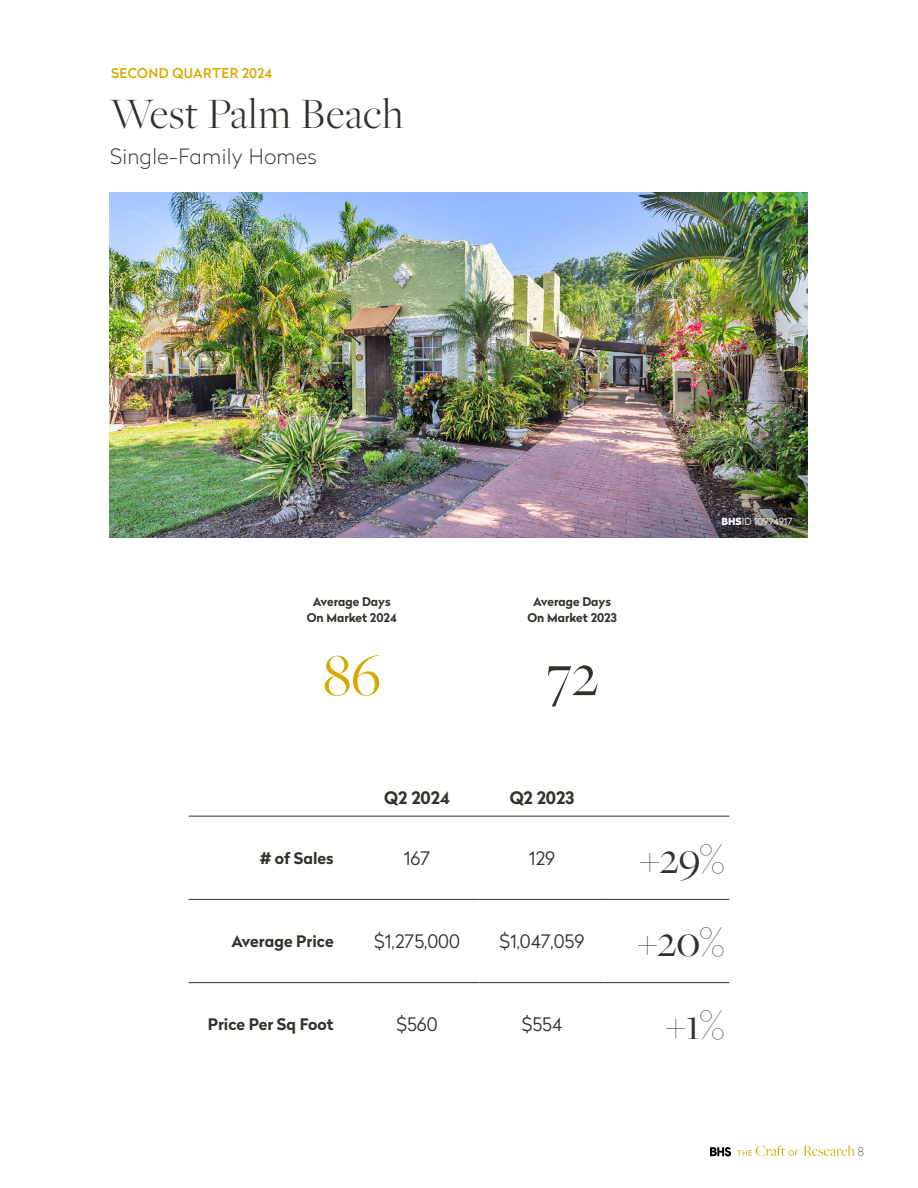
<style>
.page{position:relative;width:918px;height:1188px;background:#fff}
.page>*{position:absolute;margin:0;border:0;box-sizing:border-box;transform-origin:0 0}
.t1{font:61.65px "Freight Big Pro";color:#d8a900}
.t2{font:61.65px "Freight Big Pro";color:#34302b}
.t3{font:300 45px "Freight Big Pro";letter-spacing:.02em;color:#34302b}
.t4{font:45px "Freight Big Pro";color:#34302b}
.t5{font:100 21px "Radikal";letter-spacing:.02em;color:#34302b}
.t6{font:300 18.45px "Radikal";color:#34302b}
.t7{font:700 17.25px "Radikal";color:#34302b}
.t8{font:700 15.9px "Radikal";color:#34302b}
.t9{font:500 13.5px "Radikal";letter-spacing:.03em;color:#d8a900}
.t10{font:700 12px/15.8px "Radikal";color:#34302b;text-align:center}
.t11{font:100 12px "Radikal";color:#000}
.t12{font:300 9.75px "Radikal";color:#fff}
.s1{font-weight:900}
</style>
<div class="page">
<svg style="left:710px;top:1147px;width:21px;height:9px"></svg>
<svg style="left:737px;top:1145px;width:118px;height:11px"></svg>
<img style="left:109px;top:192px;width:699px;height:346px">
<img style="left:444px;top:352px;width:364px;height:186px">
<hr style="left:189px;top:816px;width:166px;height:1px;background:#34302b">
<hr style="left:355px;top:816px;width:125px;height:1px;background:#34302b">
<hr style="left:480px;top:816px;width:124px;height:1px;background:#34302b">
<hr style="left:604px;top:816px;width:125px;height:1px;background:#34302b">
<hr style="left:189px;top:899px;width:166px;height:1px;background:#34302b">
<hr style="left:355px;top:899px;width:125px;height:1px;background:#34302b">
<hr style="left:480px;top:899px;width:124px;height:1px;background:#34302b">
<hr style="left:604px;top:899px;width:125px;height:1px;background:#34302b">
<hr style="left:189px;top:982px;width:166px;height:1px;background:#34302b">
<hr style="left:355px;top:982px;width:125px;height:1px;background:#34302b">
<hr style="left:480px;top:982px;width:124px;height:1px;background:#34302b">
<hr style="left:604px;top:982px;width:125px;height:1px;background:#34302b">
<div style="left:714px;top:510px;width:86px;height:23px;background:#000;opacity:.3"></div>
<p class="t9" style="left:111px;top:63px;width:163px">SECOND QUARTER 2024</p>
<h2 class="t3" style="left:110px;top:85px;width:295px">West Palm Beach</h2>
<h3 class="t5" style="left:110px;top:142px;width:208px">Single-Family Homes</h3>
<p class="t10" style="left:307px;top:594px;width:92px">Average Days<br>On Market 2024</p>
<p class="t10" style="left:528px;top:594px;width:91px">Average Days<br>On Market 2023</p>
<h1 class="t1" style="left:323px;top:635px;width:59px">86</h1>
<h1 class="t2" style="left:547px;top:635px;width:53px">72</h1>
<h3 class="t7" style="left:384px;top:785px;width:67px">Q2 2024</h3>
<h3 class="t7" style="left:510px;top:785px;width:66px">Q2 2023</h3>
<p class="t12" style="left:721px;top:515px;width:73px"><span class="s1">BHS</span>ID 10994917</p>
<h3 class="t8" style="left:260px;top:846px;width:75px"># of Sales</h3>
<h3 class="t6" style="left:404px;top:845px;width:28px">167</h3>
<h3 class="t6" style="left:529px;top:845px;width:28px">129</h3>
<h2 class="t4" style="left:640px;top:829px;width:85px">+29%</h2>
<h3 class="t8" style="left:231px;top:930px;width:104px">Average Price</h3>
<h3 class="t6" style="left:374px;top:928px;width:87px">$1,275,000</h3>
<h3 class="t6" style="left:500px;top:928px;width:86px">$1,047,059</h3>
<h2 class="t4" style="left:638px;top:913px;width:88px">+20%</h2>
<h3 class="t8" style="left:208px;top:1013px;width:127px">Price Per Sq Foot</h3>
<h3 class="t6" style="left:396px;top:1012px;width:43px">$560</h3>
<h3 class="t6" style="left:522px;top:1012px;width:42px">$554</h3>
<h2 class="t4" style="left:666px;top:996px;width:59px">+1%</h2>
<p class="t11" style="left:858px;top:1143px;width:8px">8</p>
</div>
